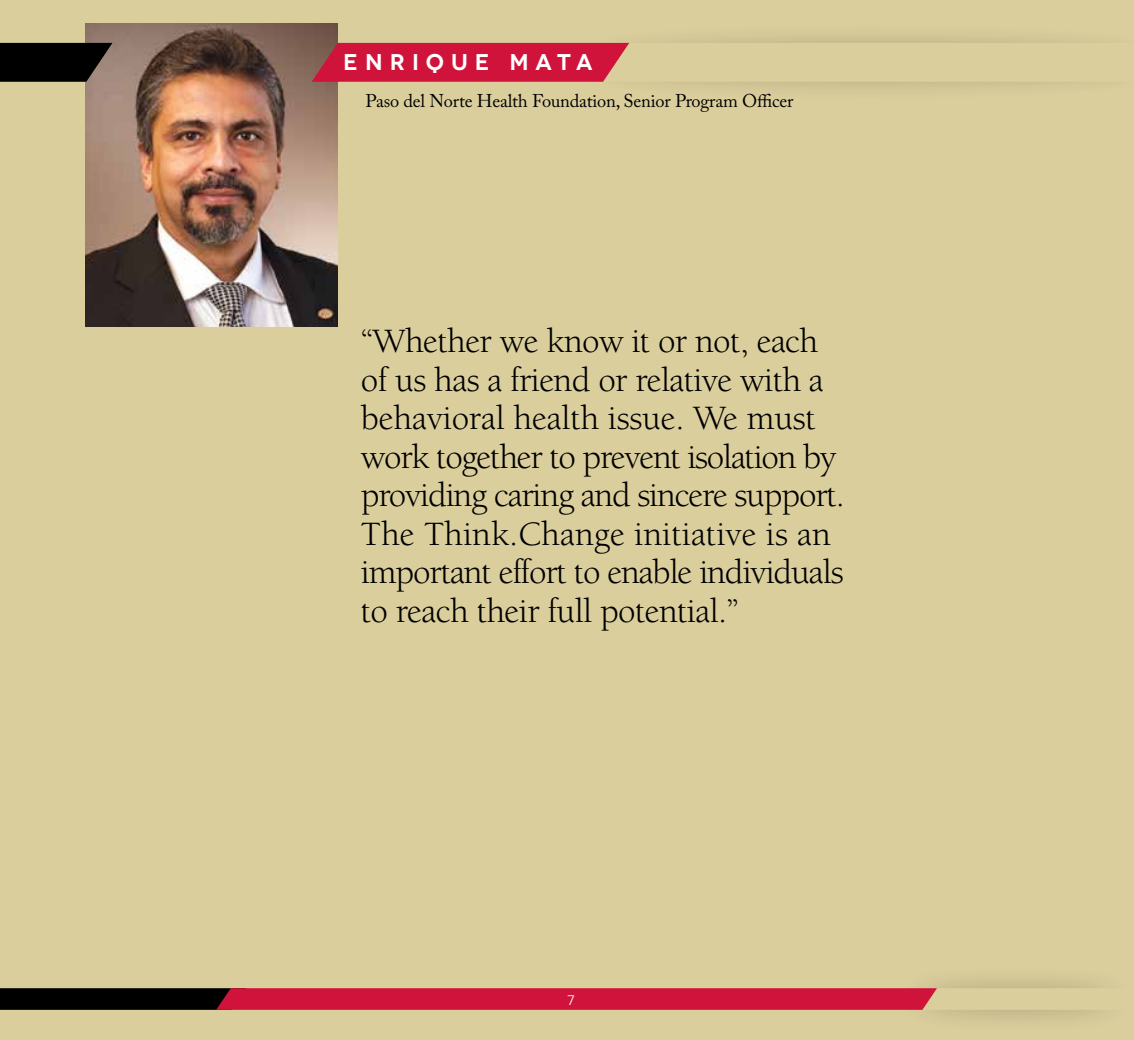
<style>
.page{position:relative;width:1134px;height:1040px;background:#dbce9d}
.page>*{position:absolute;margin:0;border:0;box-sizing:border-box;transform-origin:0 0}
.t1{font:35px/38.5px "Berkeley";letter-spacing:-.02em;color:#000}
.t2{font:600 22.75px "Novecentowide";letter-spacing:.305em;color:#fff}
.t3{font:18.38px "Adobe Caslon Pro";letter-spacing:-.01em;color:#000}
.t4{font:300 14px "Univers";color:#fff}
</style>
<div class="page">
<div style="left:893px;top:963px;width:241px;height:72px;background:#000;opacity:.5"></div>
<svg style="left:0;top:988px;width:1134px;height:21px"></svg>
<img style="left:86px;top:23px;width:252px;height:303px">
<svg style="left:0;top:43px;width:112px;height:39px;background:#13100e"></svg>
<svg style="left:312px;top:43px;width:317px;height:39px;background:#cd1e3f"></svg>
<p class="t2" style="left:343px;top:48px;width:251px">ENRIQUE MATA</p>
<p class="t3" style="left:366px;top:90px;width:429px">Paso del Norte Health Foundation, Senior Program Officer</p>
<p class="t1" style="left:361px;top:323px;width:485px">“Whether we know it or not, each of us has a friend or relative with a behavioral health issue. We must work together to prevent isolation by providing caring and sincere support.<br>The Think.Change initiative is an important effort to enable individuals to reach their full potential.”</p>
<p class="t4" style="left:567px;top:991px;width:9px">7</p>
</div>
